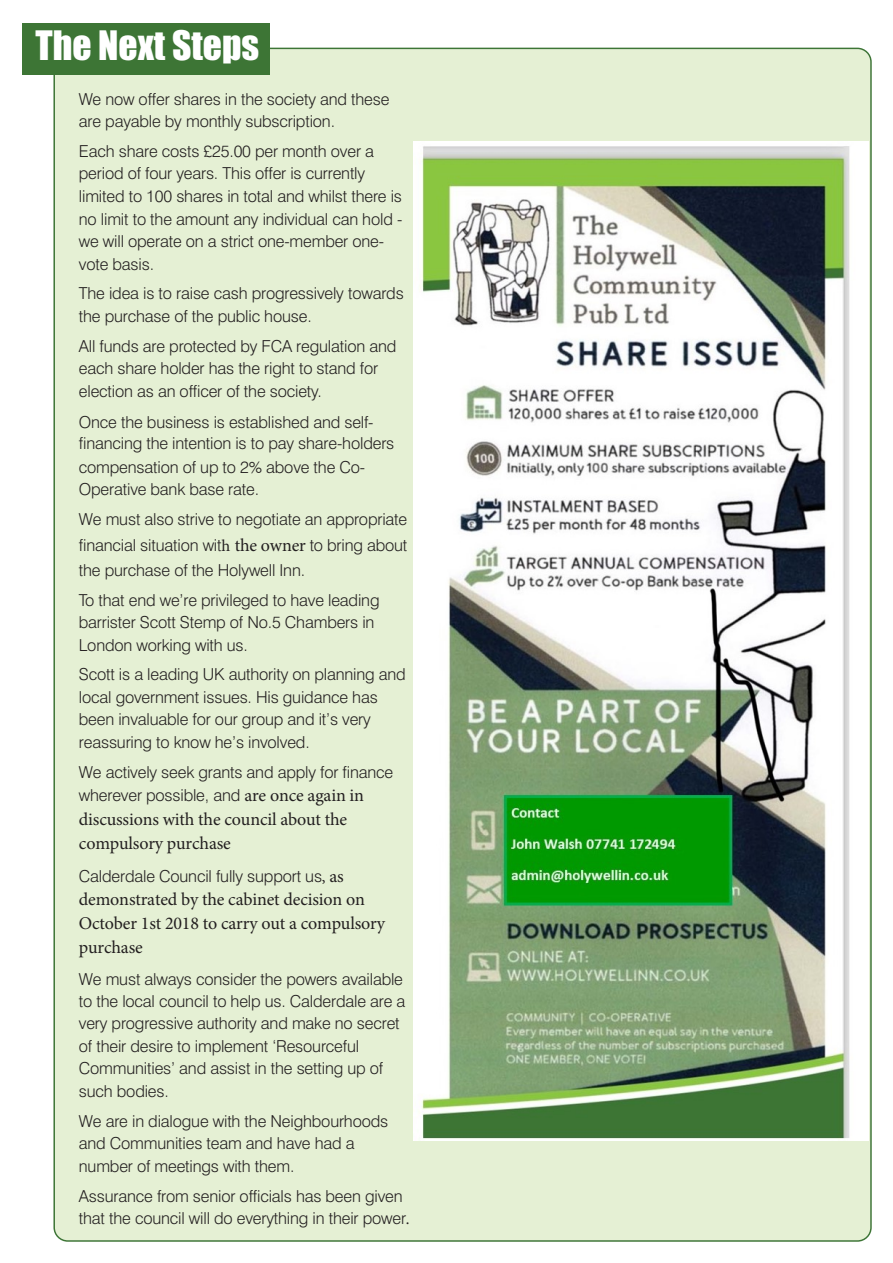
<style>
.page{position:relative;width:893px;height:1263px;background:#fff}
.page>*{position:absolute;margin:0;border:0;box-sizing:border-box;transform-origin:0 0}
.t1{font:37.5px "Impact";color:#fff}
.t2{font:18px/23.9px "Minion Pro";letter-spacing:-.01em;color:#231f20}
.t3{font:300 16.5px/22.5px "Swiss 721 BT";letter-spacing:-.01em;color:#231f20}
.s1{font-family:"Minion Pro";font-weight:400}
.s2{font-family:"Minion Pro";font-weight:400;font-size:18px}
</style>
<div class="page">
<div style="left:53px;top:48px;width:819px;height:1194px;background:#e5f0d4"></div>
<div style="left:22px;top:23px;width:247px;height:51px;background:#3d7535"></div>
<img style="left:414px;top:142px;width:455px;height:999px">
<h1 class="t1" style="left:36px;top:33px;width:225px">The Next Steps</h1>
<p class="t3" style="left:79px;top:90px;width:312px">We now offer shares in the society and these are payable by monthly subscription.</p>
<p class="t3" style="left:79px;top:142px;width:325px">Each share costs £25.00 per month over a period of four years. This offer is currently limited to 100 shares in total and whilst there is no limit to the amount any individual can hold - we will operate on a strict one-member one&shy;vote basis.</p>
<p class="t3" style="left:79px;top:284px;width:326px">The idea is to raise cash progressively towards the purchase of the public house.</p>
<p class="t3" style="left:79px;top:336px;width:319px">All funds are protected by FCA regulation and each share holder has the right to stand for election as an officer of the society.</p>
<p class="t3" style="left:79px;top:413px;width:317px;line-height:21.3px">Once the business is established and self&shy;financing the intention is to pay share-holders</p>
<p class="t3" style="left:79px;top:457px;width:288px">compensation of up to 2% above the Co-<br>Operative bank base rate.</p>
<p class="t3" style="left:79px;top:508px;width:330px;line-height:25.5px;text-align:justify">We must also strive to negotiate an appropriate financial situation wit<span class="s1">h</span> <span class="s2">the owner</span> to bring about the purchase of the Holywell Inn.</p>
<p class="t3" style="left:79px;top:590px;width:302px">To that end we’re privileged to have leading barrister Scott Stemp of No.5 Chambers in<br>London working with us.</p>
<p class="t3" style="left:79px;top:665px;width:328px">Scott is a leading UK authority on planning and local government issues. His guidance has been invaluable for our group and it’s very reassuring to know he’s involved.</p>
<p class="t3" style="left:79px;top:762px;width:316px;line-height:23.1px">We actively seek grants and apply for finance wherever possible, and <span class="s2">are once again in</span></p>
<p class="t2" style="left:79px;top:807px;width:270px">discussions with the council about the compulsory purchase</p>
<p class="t3" style="left:79px;top:866px;width:266px">Calderdale Council fully support us<span class="s1">,</span> <span class="s2">as</span></p>
<p class="t2" style="left:79px;top:888px;width:308px">demonstrated by the cabinet decision on<br>October 1st 2018 to carry out a compulsory purchase</p>
<p class="t3" style="left:79px;top:969px;width:328px">We must always consider the powers available to the local council to help us. Calderdale are a very progressive authority and make no secret of their desire to implement ‘Resourceful Communities’ and assist in the setting up of such bodies.</p>
<p class="t3" style="left:79px;top:1112px;width:311px">We are in dialogue with the Neighbourhoods and Communities team and have had a number of meetings with them.</p>
<p class="t3" style="left:79px;top:1187px;width:332px;line-height:22px">Assurance from senior officials has been given that the council will do everything in their power<span class="s1">.</span></p>
</div>
